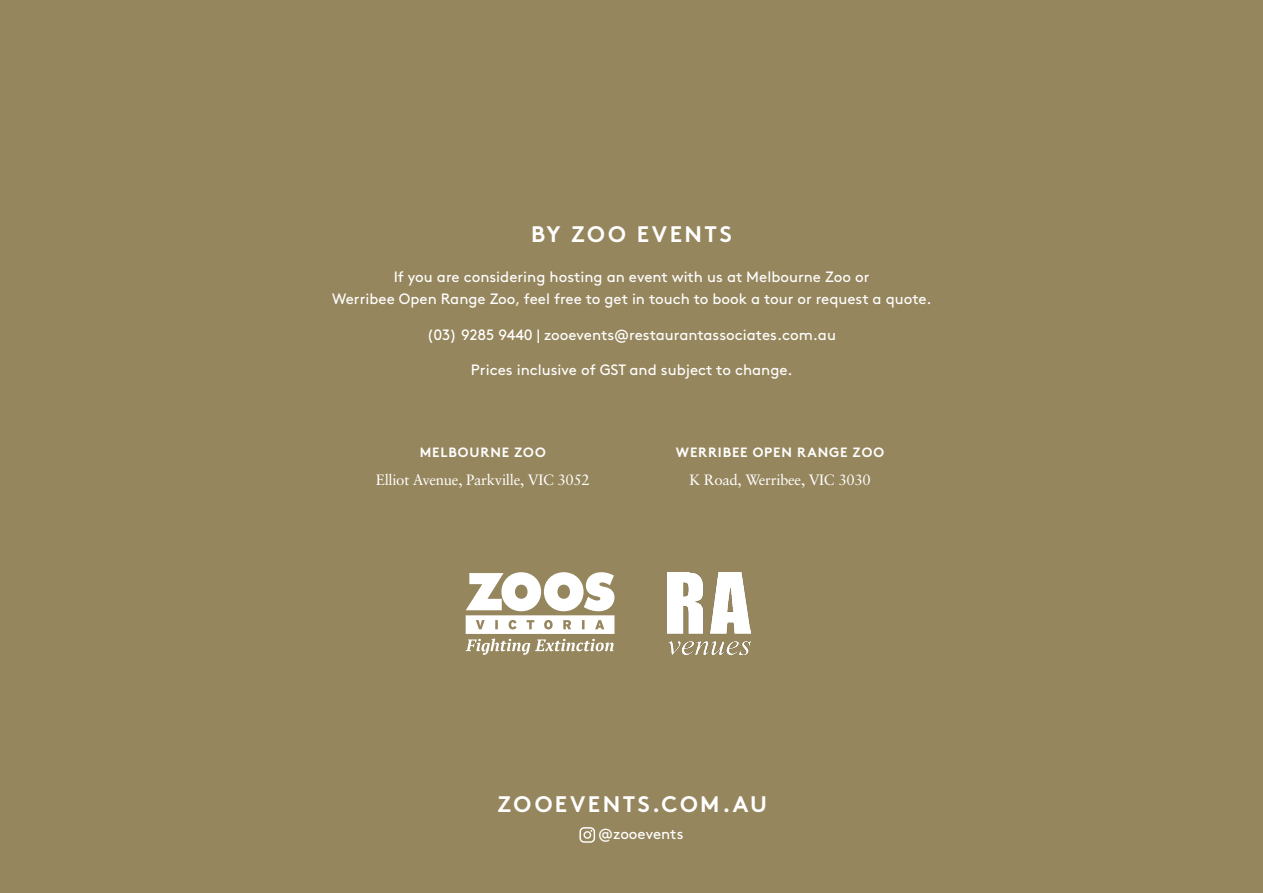
<style>
.page{position:relative;width:1263px;height:893px;background:#96865d}
.page>*{position:absolute;margin:0;border:0;box-sizing:border-box;transform-origin:0 0}
.t1{font:700 22.5px "Brown Std";letter-spacing:.11em;color:#fff}
.t2{font:15px/22.5px "Brown Std";color:#fff;text-align:center}
.t3{font:15px "Sabon LT Pro";letter-spacing:-.02em;color:#fff}
.t4{font:700 13.5px "Brown Std";letter-spacing:.06em;color:#fff}
</style>
<div class="page">
<svg style="left:579px;top:827px;width:16px;height:16px"></svg>
<svg style="left:466px;top:572px;width:148px;height:83px"></svg>
<img style="left:668px;top:572px;width:82px;height:83px">
<h1 class="t1" style="left:531px;top:220px;width:202px">BY ZOO EVENTS</h1>
<p class="t2" style="left:332px;top:265px;width:601px">If you are considering hosting an event with us at Melbourne Zoo or<br>Werribee Open Range Zoo, feel free to get in touch to book a tour or request a quote.</p>
<p class="t2" style="left:427px;top:323px;width:411px">(03) 9285 9440 | zooevents@restaurantassociates.com.au</p>
<p class="t2" style="left:471px;top:358px;width:323px">Prices inclusive of GST and subject to change.</p>
<p class="t4" style="left:420px;top:444px;width:128px">MELBOURNE ZOO</p>
<p class="t3" style="left:376px;top:470px;width:216px">Elliot Avenue, Parkville, VIC 3052</p>
<p class="t4" style="left:676px;top:444px;width:210px">WERRIBEE OPEN RANGE ZOO</p>
<p class="t3" style="left:689px;top:470px;width:183px">K Road, Werribee, VIC 3030</p>
<h1 class="t1" style="left:497px;top:790px;width:271px">ZOOEVENTS.COM.AU</h1>
<p class="t2" style="left:598px;top:822px;width:87px">@zooevents</p>
</div>
